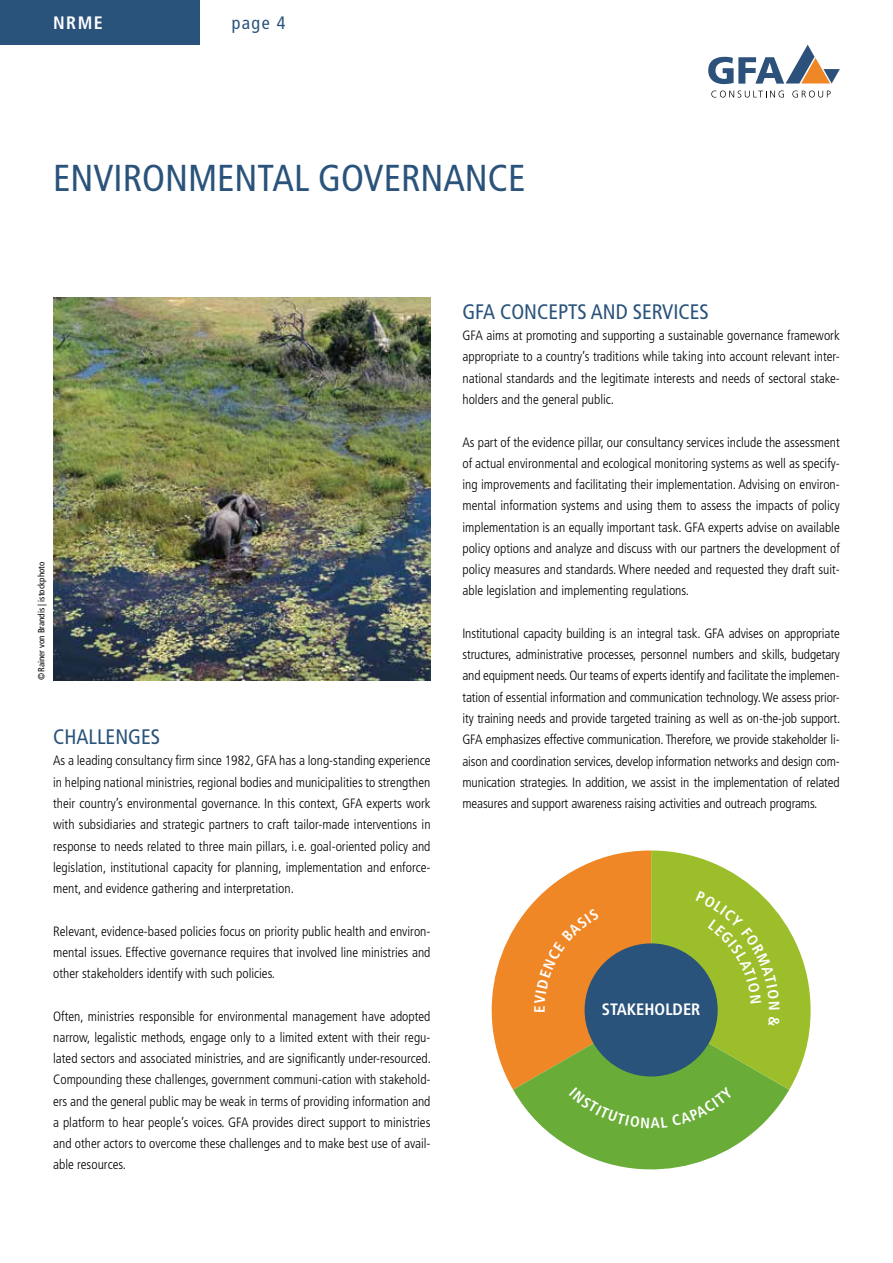
<style>
.page{position:relative;width:893px;height:1263px;background:#fff}
.page>*{position:absolute;margin:0;border:0;box-sizing:border-box;transform-origin:0 0}
.t1{font:condensed 37.5px "Frutiger LT Std";color:#2a537b}
.t2{font:condensed 21px "Frutiger LT Std";color:#2a537b}
.t3{font:condensed 18px "Frutiger LT Std";color:#2a537b}
.t4{font:700 condensed 18px "Frutiger LT Std";color:#fff}
.t5{font:700 condensed 16.5px "Frutiger LT Std";color:#fff}
.t6{font:300 condensed 13.5px/21.3px "Frutiger LT Std";color:#000;text-align:justify}
.t7{font:condensed 9px "Frutiger LT Std";color:#000}
</style>
<div class="page">
<div style="left:0;top:0;width:200px;height:45px;background:#2a537b"></div>
<svg style="left:711px;top:91px;width:73px;height:7px"></svg>
<svg style="left:792px;top:91px;width:39px;height:7px"></svg>
<svg style="left:708px;top:45px;width:132px;height:39px"></svg>
<img style="left:53px;top:298px;width:378px;height:382px">
<svg style="left:543px;top:1128px;width:216px;height:42px;fill:#6aac38"></svg>
<svg style="left:491px;top:850px;width:320px;height:278px"></svg>
<h3 class="t4" style="left:53px;top:12px;width:51px">NRME</h3>
<h3 class="t3" style="left:232px;top:12px;width:55px">page 4</h3>
<h1 class="t1" style="left:53px;top:157px;width:474px">ENVIRONMENTAL GOVERNANCE</h1>
<p class="t7" style="left:36px;top:680px;width:120px;rotate:-90deg">©Rainer von Brandis | istockphoto</p>
<h2 class="t2" style="left:53px;top:725px;width:108px">CHALLENGES</h2>
<p class="t6" style="left:53px;top:750px;width:379px">As a leading consultancy firm since 1982, GFA has a long-standing experience in helping national ministries, regional bodies and municipalities to strengthen their country’s environmental governance. In this context, GFA experts work with subsidiaries and strategic partners to craft tailor-made interventions in response to needs related to three main pillars, i.e. goal-oriented policy and legislation, institutional capacity for planning, implementation and enforce&shy;ment, and evidence gathering and interpretation.</p>
<p class="t6" style="left:53px;top:920px;width:379px">Relevant, evidence-based policies focus on priority public health and environ&shy;mental issues. Effective governance requires that involved line ministries and other stakeholders identify with such policies.</p>
<p class="t6" style="left:53px;top:1005px;width:379px">Often, ministries responsible for environmental management have adopted narrow, legalistic methods, engage only to a limited extent with their regu&shy;lated sectors and associated ministries, and are significantly under-resourced.<br>Compounding these challenges, government communi-cation with stakehold&shy;ers and the general public may be weak in terms of providing information and a platform to hear people’s voices. GFA provides direct support to ministries and other actors to overcome these challenges and to make best use of avail&shy;able resources.</p>
<h2 class="t2" style="left:462px;top:299px;width:248px">GFA CONCEPTS AND SERVICES</h2>
<p class="t6" style="left:462px;top:325px;width:379px">GFA aims at promoting and supporting a sustainable governance framework appropriate to a country’s traditions while taking into account relevant inter&shy;national standards and the legitimate interests and needs of sectoral stake&shy;holders and the general public.</p>
<p class="t6" style="left:462px;top:431px;width:379px">As part of the evidence pillar, our consultancy services include the assessment of actual environmental and ecological monitoring systems as well as specify&shy;ing improvements and facilitating their implementation. Advising on environ&shy;mental information systems and using them to assess the impacts of policy implementation is an equally important task. GFA experts advise on available policy options and analyze and discuss with our partners the development of policy measures and standards. Where needed and requested they draft suit&shy;able legislation and implementing regulations.</p>
<p class="t6" style="left:462px;top:623px;width:379px">Institutional capacity building is an integral task. GFA advises on appropriate structures, administrative processes, personnel numbers and skills, budgetary and equipment needs. Our teams of experts identify and facilitate the implemen&shy;tation of essential information and communication technology. We assess prior&shy;ity training needs and provide targeted training as well as on-the-job support.<br>GFA emphasizes effective communication. Therefore, we provide stakeholder li&shy;aison and coordination services, develop information networks and design com&shy;munication strategies. In addition, we assist in the implementation of related measures and support awareness raising activities and outreach programs.</p>
<p class="t5" style="left:602px;top:1000px;width:100px">STAKEHOLDER</p>
</div>
